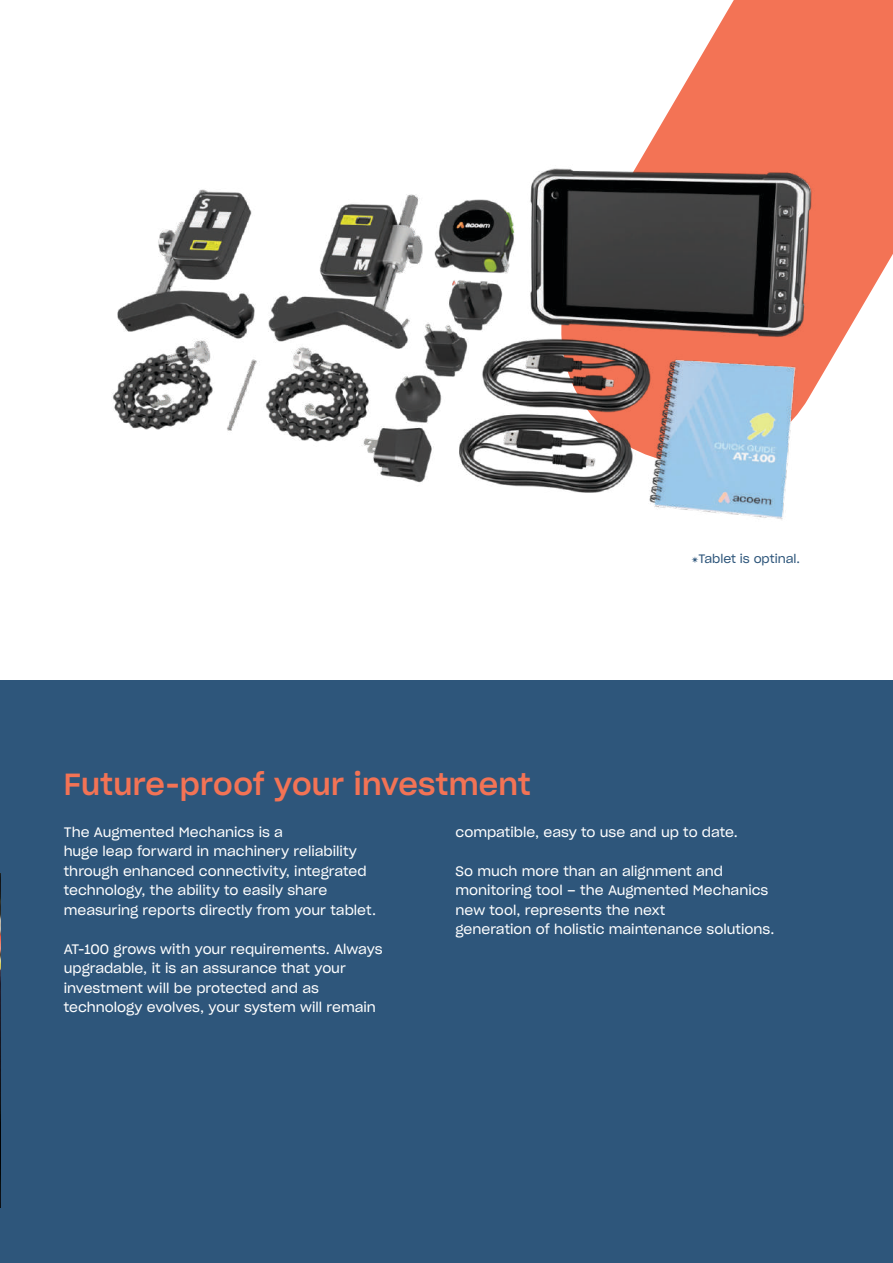
<style>
.page{position:relative;width:893px;height:1263px;background:#fff}
.page>*{position:absolute;margin:0;border:0;box-sizing:border-box;transform-origin:0 0}
.t1{font:30px "Sharp Grotesk Medium 20";letter-spacing:.01em;color:#f37355}
.t2{font:13.5px/19.5px "Sharp Grotesk Book 20";color:#fff}
.t3{font:12px "Sharp Grotesk Book 20";color:#2e567b}
.s1{font-family:"Minion Pro"}
</style>
<div class="page">
<svg style="left:644px;top:0;width:249px;height:324px;fill:#f37355"></svg>
<div style="left:0;top:680px;width:893px;height:583px;background:#2e567b"></div>
<img style="left:0;top:873px;width:1px;height:335px">
<img style="left:112px;top:153px;width:740px;height:367px">
<p class="t3" style="left:691px;top:549px;width:110px"><span class="s1">✴</span>Tablet is optinal.</p>
<h1 class="t1" style="left:64px;top:759px;width:468px">Future-proof your investment</h1>
<p class="t2" style="left:64px;top:821px;width:314px">The Augmented Mechanics is a<br>huge leap forward in machinery reliability through enhanced connectivity, integrated technology, the ability to easily share measuring reports directly from your tablet.</p>
<p class="t2" style="left:64px;top:938px;width:320px">AT-100 grows with your requirements. Always upgradable, it is an assurance that your investment will be protected and as technology evolves, your system will remain</p>
<p class="t2" style="left:455px;top:821px;width:284px">compatible, easy to use and up to date.</p>
<p class="t2" style="left:455px;top:860px;width:320px">So much more than an alignment and monitoring tool – the Augmented Mechanics new tool, represents the next<br>generation of holistic maintenance solutions.</p>
</div>
